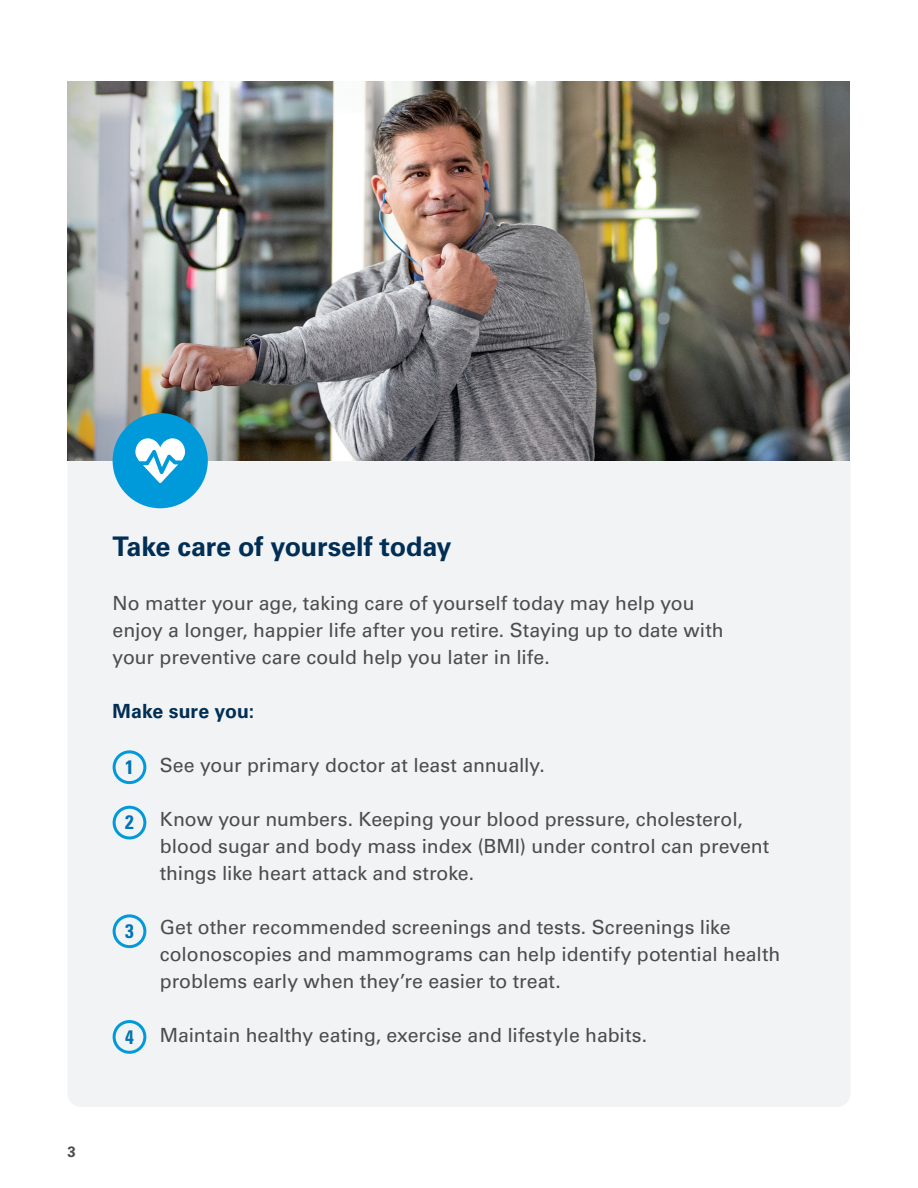
<style>
.page{position:relative;width:918px;height:1188px;background:#fff}
.page>*{position:absolute;margin:0;border:0;box-sizing:border-box;transform-origin:0 0}
.t1{font:700 27px "Univers LT Std";letter-spacing:-.01em;color:#002e54}
.t2{font:19.5px/27px "Univers LT Std";letter-spacing:-.005em;color:#4b4c4d}
.t3{font:700 19.5px "Univers LT Std";color:#002e54}
.t4{font:700 condensed 19.5px "Univers LT Std";color:#0074b4}
.t5{font:700 15px "Univers LT Std";color:#4b4c4d}
</style>
<div class="page">
<img style="left:68px;top:81px;width:782px;height:380px">
<div style="left:68px;top:461px;width:782px;height:646px;background:#f2f3f4"></div>
<div style="left:113px;top:750px;width:33px;height:34px;border:3px solid #009ada;border-radius:50%"></div>
<div style="left:113px;top:806px;width:33px;height:33px;border:3px solid #009ada;border-radius:50%"></div>
<div style="left:113px;top:914px;width:33px;height:34px;border:3px solid #009ada;border-radius:50%"></div>
<div style="left:113px;top:1020px;width:33px;height:34px;border:3px solid #009ada;border-radius:50%"></div>
<div style="left:113px;top:413px;width:95px;height:95px;background:#009ada;border-radius:50%"></div>
<svg style="left:135px;top:438px;width:50px;height:45px"></svg>
<h2 class="t1" style="left:113px;top:531px;width:340px">Take care of yourself today</h2>
<p class="t2" style="left:113px;top:590px;width:613px">No matter your age, taking care of yourself today may help you enjoy a longer, happier life after you retire. Staying up to date with your preventive care could help you later in life.</p>
<h3 class="t3" style="left:113px;top:700px;width:143px">Make sure you:</h3>
<p class="t2" style="left:160px;top:752px;width:386px">See your primary doctor at least annually.</p>
<p class="t2" style="left:160px;top:806px;width:611px">Know your numbers. Keeping your blood pressure, cholesterol, blood sugar and body mass index (BMI) under control can prevent things like heart attack and stroke.</p>
<p class="t2" style="left:160px;top:914px;width:622px">Get other recommended screenings and tests. Screenings like colonoscopies and mammograms can help identify potential health problems early when they’re easier to treat.</p>
<p class="t2" style="left:160px;top:1022px;width:489px">Maintain healthy eating, exercise and lifestyle habits.</p>
<p class="t4" style="left:125px;top:755px;width:10px">1</p>
<p class="t4" style="left:125px;top:810px;width:10px">2</p>
<p class="t4" style="left:125px;top:919px;width:10px">3</p>
<p class="t4" style="left:125px;top:1025px;width:10px">4</p>
<p class="t5" style="left:68px;top:1143px;width:10px">3</p>
</div>
